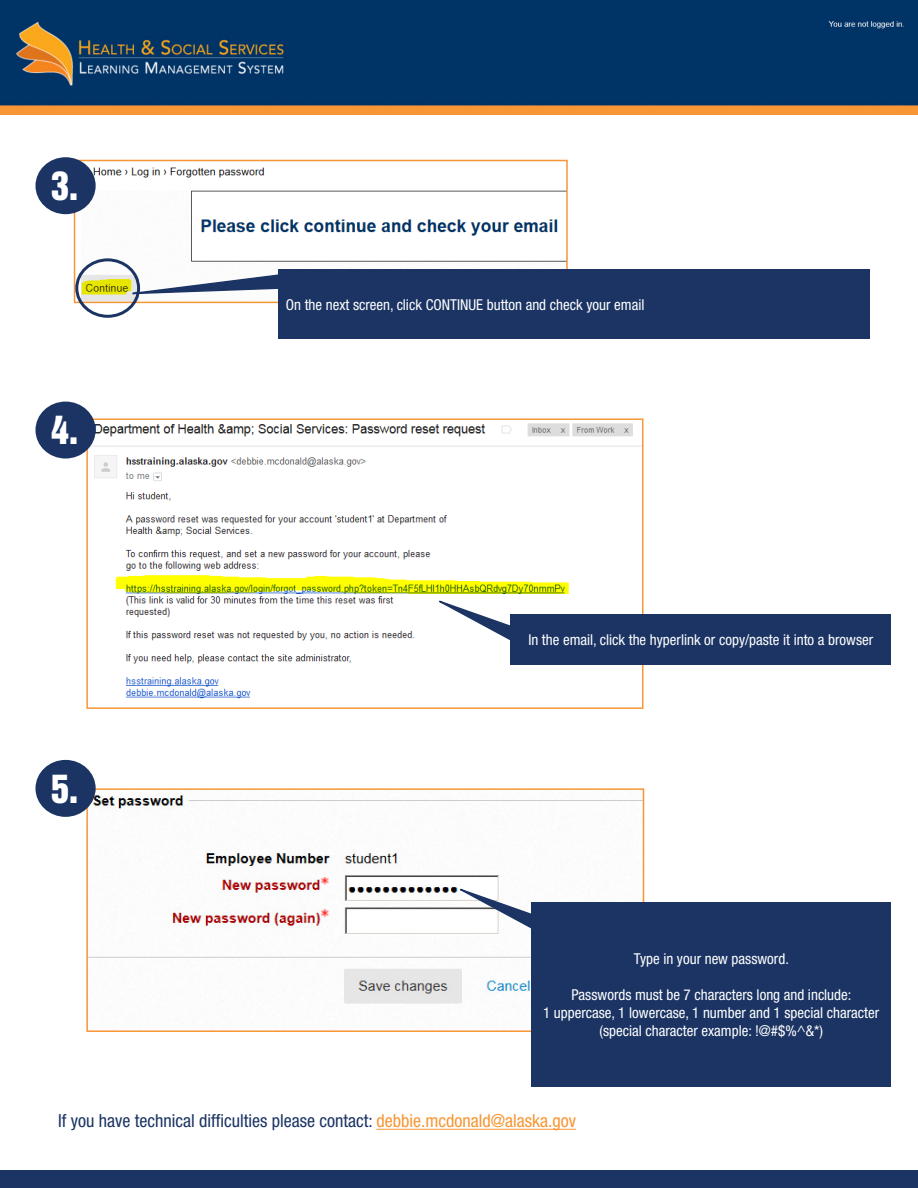
<style>
.page{position:relative;width:918px;height:1188px;background:#fff}
.page>*{position:absolute;margin:0;border:0;box-sizing:border-box;transform-origin:0 0}
.t1{font:36px "Helvetica Inserat LT Std";color:#fff}
.t2{font:condensed 18px "Helvetica Neue LT Std";color:#1b3463}
.t3{font:condensed 15px/18px "Helvetica Neue LT Std";color:#fff;text-align:center}
.s1{color:#f79634}
</style>
<div class="page">
<img style="left:82px;top:167px;width:483px;height:133px">
<div style="left:74px;top:160px;width:494px;height:143px;border:2px solid #f79634"></div>
<div style="left:0;top:79px;width:918px;height:36px;background:#f79634"></div>
<div style="left:278px;top:270px;width:592px;height:69px;background:#1b3463"></div>
<img style="left:91px;top:421px;width:550px;height:278px">
<div style="left:86px;top:418px;width:558px;height:291px;border:2px solid #f79634"></div>
<div style="left:75px;top:258px;width:65px;height:60px;border:3px solid #1b3463;border-radius:50%"></div>
<svg style="left:99px;top:270px;width:179px;height:26px"></svg>
<div style="left:510px;top:614px;width:381px;height:50px;background:#1b3463"></div>
<svg style="left:422px;top:594px;width:101px;height:53px"></svg>
<div style="left:35px;top:157px;width:61px;height:57px;background:#1b3463;border-radius:50%"></div>
<div style="left:35px;top:402px;width:61px;height:57px;background:#1b3463;border-radius:50%"></div>
<div style="left:0;top:0;width:918px;height:106px;background:#003466"></div>
<div style="left:0;top:1170px;width:918px;height:18px;background:#1b3463"></div>
<img style="left:89px;top:791px;width:552px;height:213px">
<div style="left:86px;top:788px;width:558px;height:244px;border:2px solid #f79634"></div>
<div style="left:35px;top:760px;width:61px;height:57px;background:#1b3463;border-radius:50%"></div>
<div style="left:531px;top:902px;width:360px;height:185px;background:#1b3463"></div>
<svg style="left:443px;top:882px;width:101px;height:54px"></svg>
<hr style="left:376px;top:1129px;width:200px;height:1px;background:#f79634">
<h1 class="t1" style="left:51px;top:164px;width:28px">3.</h1>
<h1 class="t1" style="left:51px;top:409px;width:28px">4.</h1>
<h1 class="t1" style="left:51px;top:767px;width:28px">5.</h1>
<p class="t3" style="left:286px;top:295px;width:360px">On the next screen, click CONTINUE button and check your email</p>
<p class="t3" style="left:528px;top:630px;width:346px">In the email, click the hyperlink or copy/paste it into a browser</p>
<p class="t3" style="left:634px;top:949px;width:157px">Type in your new password.</p>
<p class="t3" style="left:543px;top:985px;width:338px">Passwords must be 7 characters long and include:<br>1 uppercase, 1 lowercase, 1 number and 1 special character (special character example: !@#$%^&amp;*)</p>
<p class="t2" style="left:58px;top:1111px;width:519px">If you have technical difficulties please contact: <span class="s1">debbie.mcdonald@alaska.gov</span></p>
</div>
